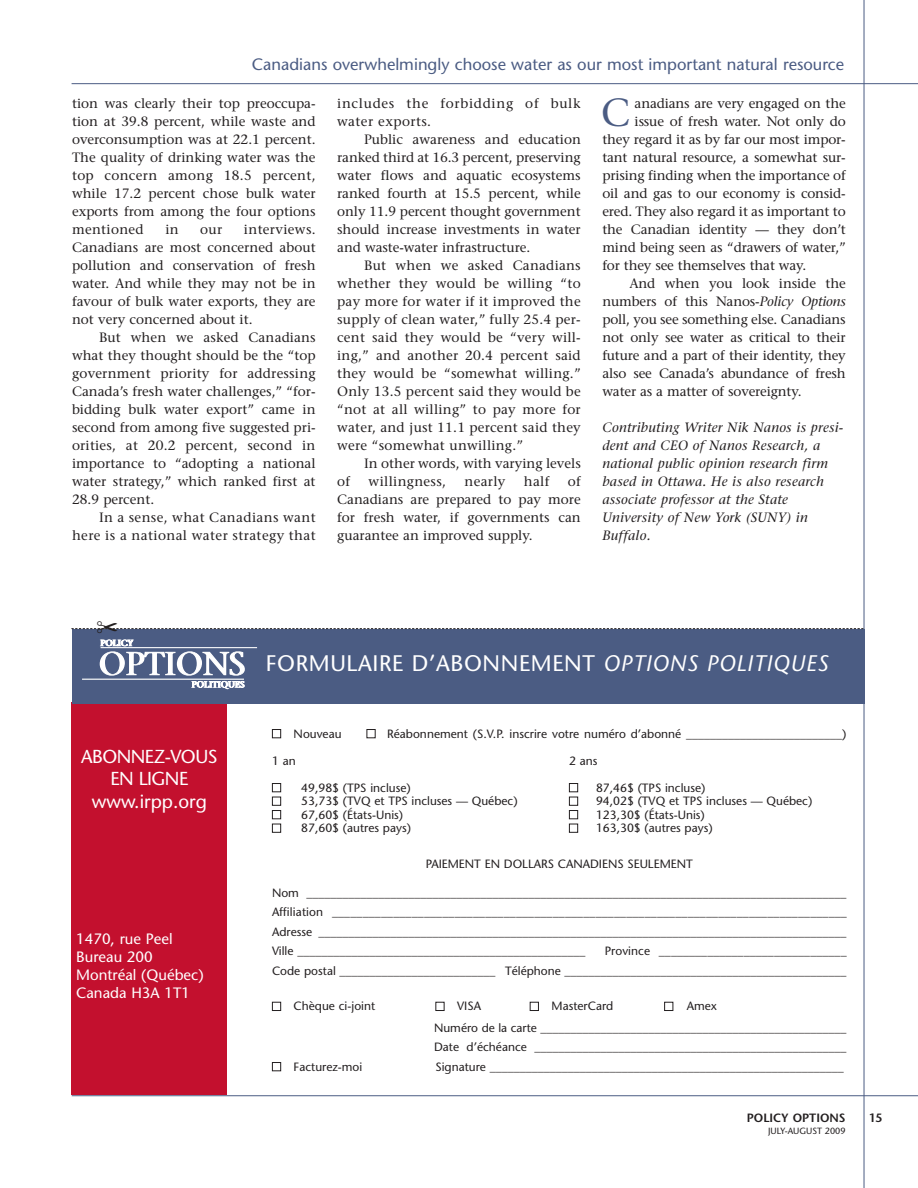
<style>
.page{position:relative;width:918px;height:1188px;background:#fff}
.page>*{position:absolute;margin:0;border:0;box-sizing:border-box;transform-origin:0 0}
.t1{font:39.15px "Stone Serif";color:#4b5c83}
.t2{font:22.5px "Stone Sans";letter-spacing:.03em;color:#fff}
.t3{font:18.75px/22.5px "Stone Sans";letter-spacing:-.03em;color:#fff;text-align:center}
.t4{font:16.5px "Stone Sans";color:#4b5c83}
.t5{font:15px/18px "Stone Sans";color:#fff}
.t6{font:13.5px/18px "Stone Serif";letter-spacing:-.005em;color:#231f20;text-align:justify}
.t7{font:italic 13.5px/18px "Stone Serif";letter-spacing:.015em;color:#231f20}
.t8{font:13.5px/18px "Stone Serif";letter-spacing:.03em;color:#231f20;text-align:right}
.t9{font:13.5px/18px "Stone Serif";letter-spacing:.05em;color:#231f20}
.t10{font:13.5px "Stone Serif";letter-spacing:.025em;color:#231f20}
.t11{font:12px/19.5px "Stone Sans";color:#231f20;text-align:justify}
.t12{font:600 12px "Stone Sans";color:#231f20}
.t13{font:9px "Stone Sans";color:#231f20}
.s1{font-style:italic}
.s2{color:#fff}
</style>
<div class="page">
<hr style="left:72px;top:83px;width:846px;height:1px;background:#4b5c83">
<div style="left:72px;top:703px;width:155px;height:392px;background:#c3102e"></div>
<div style="left:72px;top:629px;width:792px;height:74px;background:#4b5c83"></div>
<svg style="left:100px;top:640px;width:34px;height:6px"></svg>
<svg style="left:100px;top:652px;width:145px;height:37px"></svg>
<hr style="left:101px;top:647px;width:156px;height:1px;background:#fff">
<hr style="left:82px;top:679px;width:162px;height:1px;background:#fff">
<hr style="left:864px;top:0;width:1px;height:1188px;background:#4b5c83">
<hr style="left:72px;top:1095px;width:846px;height:1px;background:#4b5c83">
<svg style="left:71px;top:621px;width:793px;height:9px"></svg>
<p class="t4" style="left:252px;top:58px;width:594px">Canadians overwhelmingly choose water as our most important natural resource</p>
<p class="t6" style="left:72px;top:96px;width:245px">tion was clearly their top preoccupa&shy;tion at 39.8 percent, while waste and overconsumption was at 22.1 percent.<br>The quality of drinking water was the top concern among 18.5 percent, while 17.2 percent chose bulk water exports from among the four options mentioned</p>
<p class="t6" style="left:72px;top:222px;width:245px;text-indent:172px">interviews.<br>Canadians are most concerned about pollution and conservation of fresh water. And while they may not be in favour of bulk water exports, they are not very concerned about it.</p>
<p class="t6" style="left:72px;top:330px;width:245px;text-indent:27px">But when we asked Canadians what they thought should be the “top government priority for addressing Canada’s fresh water challenges,” “for&shy;bidding bulk water export” came in second from among five suggested pri&shy;orities, at 20.2 percent, second in importance to “adopting a national water strategy,” which ranked first at 28.9 percent.</p>
<p class="t8" style="left:72px;top:510px;width:245px">In a sense, what Canadians want here is a national water strategy that</p>
<p class="t6" style="left:165px;top:222px;width:15px">in</p>
<p class="t6" style="left:200px;top:222px;width:24px">our</p>
<p class="t9" style="left:337px;top:96px;width:245px">includes the forbidding of bulk water exports.</p>
<p class="t6" style="left:337px;top:132px;width:245px;text-indent:27px">Public awareness and education ranked third at 16.3 percent, preserving water flows and aquatic ecosystems ranked fourth at 15.5 percent, while only 11.9 percent thought government should increase investments in water and waste-water infrastructure.</p>
<p class="t6" style="left:337px;top:258px;width:245px;text-indent:27px">But when we asked Canadians whether they would be willing “to pay more for water if it improved the supply of clean water,” fully 25.4 per&shy;cent said they would be “very will&shy;ing,” and another 20.4 percent said they would be “somewhat willing.” Only 13.5 percent said they would be “not at all willing” to pay more for water, and just 11.1 percent said they were “somewhat unwilling.”</p>
<p class="t6" style="left:364px;top:456px;width:218px">In other words, with varying levels</p>
<p class="t6" style="left:337px;top:474px;width:14px">of</p>
<p class="t10" style="left:369px;top:476px;width:79px">willingness,</p>
<p class="t6" style="left:465px;top:474px;width:42px">nearly</p>
<p class="t6" style="left:524px;top:474px;width:27px">half</p>
<p class="t6" style="left:337px;top:474px;width:245px;text-indent:231px">of Canadians are prepared to pay more for fresh water, if governments can guarantee an improved supply.</p>
<h1 class="t1" style="left:601px;top:97px;width:31px">C</h1>
<p class="t6" style="left:635px;top:96px;width:213px">anadians are very engaged on the</p>
<p class="t6" style="left:635px;top:114px;width:213px">issue of fresh water. Not only do</p>
<p class="t6" style="left:602px;top:132px;width:245px">they regard it as by far our most impor-</p>
<p class="t6" style="left:602px;top:150px;width:245px">tant natural resource, a somewhat sur-</p>
<p class="t6" style="left:602px;top:168px;width:245px">prising finding when the importance of</p>
<p class="t6" style="left:602px;top:186px;width:245px">oil and gas to our economy is consid-</p>
<p class="t6" style="left:602px;top:204px;width:245px">ered. They also regard it as important to</p>
<p class="t6" style="left:602px;top:222px;width:245px">the Canadian identity — they don’t</p>
<p class="t6" style="left:602px;top:240px;width:245px">mind being seen as “drawers of water,”</p>
<p class="t6" style="left:602px;top:258px;width:206px">for they see themselves that way.</p>
<p class="t6" style="left:629px;top:276px;width:218px">And when you look inside the</p>
<p class="t6" style="left:602px;top:294px;width:245px">numbers of this Nanos-<span class="s1">Policy Options</span></p>
<p class="t6" style="left:602px;top:312px;width:245px">poll, you see something else. Canadians</p>
<p class="t6" style="left:602px;top:330px;width:245px">not only see water as critical to their</p>
<p class="t6" style="left:602px;top:348px;width:245px">future and a part of their identity, they</p>
<p class="t6" style="left:602px;top:366px;width:245px">also see Canada’s abundance of fresh</p>
<p class="t6" style="left:602px;top:384px;width:201px">water as a matter of sovereignty.</p>
<p class="t7" style="left:602px;top:420px;width:243px">Contributing Writer Nik Nanos is presi&shy;dent and CEO of Nanos Research, a national public opinion research firm based in Ottawa. He is also research associate professor at the State<br>University of New York (SUNY) in<br>Buffalo.</p>
<h3 class="t3" style="left:81px;top:747px;width:138px">ABONNEZ-VOUS<br>EN LIGNE www.irpp.org</h3>
<p class="t5" style="left:76px;top:931px;width:129px">1470, rue Peel<br>Bureau 200<br>Montréal (Québec)<br>Canada H3A 1T1</p>
<h2 class="t2" style="left:266px;top:655px;width:564px">FORMULAIRE D’ABONNEMENT <span class="s1">OPTIONS POLITIQUES</span></h2>
<p class="t11" style="left:272px;top:725px;width:71px"><span class="s2">■</span> Nouveau</p>
<p class="t11" style="left:366px;top:725px;width:482px"><span class="s2">■</span> Réabonnement (S.V.P. inscrire votre numéro d’abonné __________________________)</p>
<p class="t11" style="left:272px;top:752px;width:25px">1 an</p>
<p class="t11" style="left:569px;top:752px;width:30px">2 ans</p>
<p class="t11" style="left:272px;top:779px;width:140px"><span class="s2">■</span> 49,98$ (TPS incluse)</p>
<p class="t11" style="left:569px;top:779px;width:138px"><span class="s2">■</span> 87,46$ (TPS incluse)</p>
<p class="t11" style="left:272px;top:793px;width:247px"><span class="s2">■</span> 53,73$ (TVQ et TPS incluses — Québec)</p>
<p class="t11" style="left:569px;top:793px;width:245px"><span class="s2">■</span> 94,02$ (TVQ et TPS incluses — Québec)</p>
<p class="t11" style="left:272px;top:806px;width:133px"><span class="s2">■</span> 67,60$ (États-Unis)</p>
<p class="t11" style="left:569px;top:806px;width:137px"><span class="s2">■</span> 123,30$ (États-Unis)</p>
<p class="t11" style="left:272px;top:820px;width:140px"><span class="s2">■</span> 87,60$ (autres pays)</p>
<p class="t11" style="left:569px;top:820px;width:145px"><span class="s2">■</span> 163,30$ (autres pays)</p>
<p class="t11" style="left:426px;top:856px;width:269px">PAIEMENT EN DOLLARS CANADIENS SEULEMENT</p>
<p class="t11" style="left:272px;top:884px;width:576px">Nom __________________________________________________________________________________________ Affiliation ____________________________________________________________________________________ Adresse ________________________________________________________________________________________ Ville ________________________________________________</p>
<p class="t11" style="left:272px;top:942px;width:576px;text-align:right">Province _______________________________<br>Code postal __________________________ Téléphone _______________________________________________</p>
<p class="t11" style="left:272px;top:998px;width:105px"><span class="s2">■</span> Chèque ci-joint</p>
<p class="t11" style="left:435px;top:998px;width:47px"><span class="s2">■</span> VISA</p>
<p class="t11" style="left:530px;top:998px;width:85px"><span class="s2">■</span> MasterCard</p>
<p class="t11" style="left:434px;top:997px;width:414px;line-height:21.3px;text-indent:230px"><span class="s2">■</span> Amex<br>Numéro de la carte ___________________________________________________</p>
<p class="t11" style="left:434px;top:1039px;width:414px">Date d’échéance ____________________________________________________</p>
<p class="t11" style="left:272px;top:1058px;width:92px"><span class="s2">■</span> Facturez-moi</p>
<p class="t11" style="left:435px;top:1058px;width:410px">Signature ___________________________________________________________</p>
<p class="t12" style="left:747px;top:1113px;width:100px">POLICY OPTIONS</p>
<p class="t13" style="left:768px;top:1127px;width:79px">JULY-AUGUST 2009</p>
<p class="t12" style="left:869px;top:1113px;width:15px">15</p>
</div>
